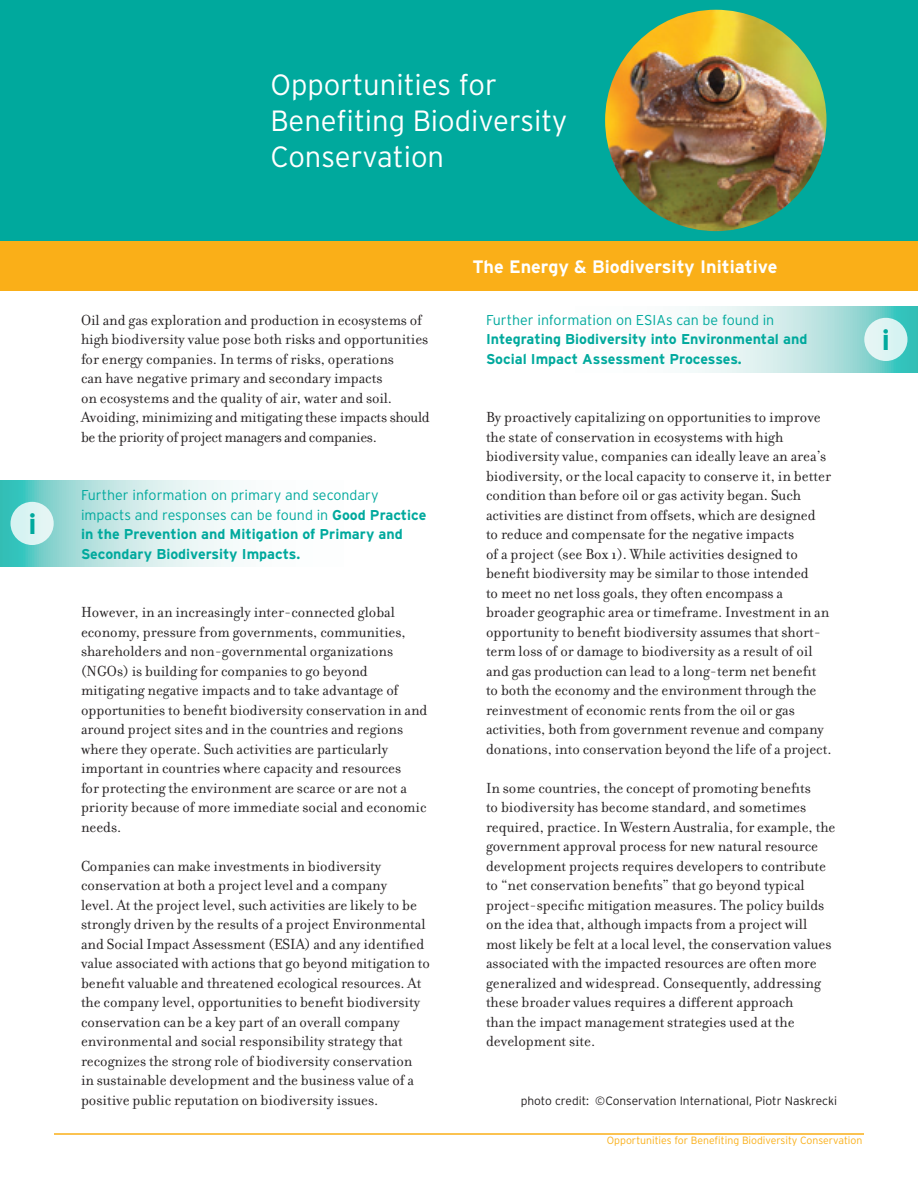
<style>
.page{position:relative;width:918px;height:1188px;background:#fff}
.page>*{position:absolute;margin:0;border:0;box-sizing:border-box;transform-origin:0 0}
.t1{font:300 29.25px "Interstate";color:#fff}
.t2{font:700 28.8px "Interstate";color:#00a99d}
.t3{font:700 18px "Interstate";color:#fff}
.filo_copy{font:15.75px/19.5px "Filosofia";color:#231f20}
.filo_copy-2{font:700 14.25px/19.5px "Interstate";color:#00a99d}
.t4{font:300 12px "Interstate";color:#231f20}
.t5{font:300 10.5px "Interstate";color:#faaf18}
.s1{font-weight:300}
</style>
<div class="page">
<svg style="left:686px;top:306px;width:232px;height:66px;background:#bce5e3"></svg>
<div style="left:864px;top:318px;width:43px;height:43px;background:#ddf4f3;border-radius:50%"></div>
<svg style="left:0;top:481px;width:233px;height:86px;background:#b9e5e2"></svg>
<div style="left:10px;top:502px;width:44px;height:43px;background:#dcf4f3;border-radius:50%"></div>
<div style="left:0;top:0;width:918px;height:242px;background:#00a99d"></div>
<div style="left:0;top:241px;width:918px;height:49px;background:#faaf18"></div>
<img style="left:605px;top:10px;width:221px;height:221px;border-radius:50%">
<hr style="left:54px;top:1133px;width:810px;height:2px;background:#faaf18">
<p class="t2" style="left:28px;top:508px;width:10px">i</p>
<p class="t1" style="left:271px;top:69px;width:228px">Opportunities for</p>
<p class="t1" style="left:271px;top:105px;width:298px">Benefiting Biodiversity</p>
<p class="t1" style="left:271px;top:141px;width:175px">Conservation</p>
<p class="filo_copy" style="left:81px;top:310px;width:350px">Oil and gas exploration and production in ecosystems of high biodiversity value pose both risks and opportunities for energy companies. In terms of risks, operations<br>can have negative primary and secondary impacts<br>on ecosystems and the quality of air, water and soil.<br>Avoiding, minimizing and mitigating these impacts should be the priority of project managers and companies.</p>
<p class="filo_copy-2" style="left:81px;top:485px;width:347px"><span class="s1">Further information on primary and secondary impacts and responses can be found in</span> Good Practice in the Prevention and Mitigation of Primary and Secondary Biodiversity Impacts.</p>
<p class="filo_copy" style="left:81px;top:603px;width:348px">However, in an increasingly inter-connected global economy, pressure from governments, communities, shareholders and non-governmental organizations (NGOs) is building for companies to go beyond mitigating negative impacts and to take advantage of opportunities to benefit biodiversity conservation in and around project sites and in the countries and regions where they operate. Such activities are particularly important in countries where capacity and resources<br>for protecting the environment are scarce or are not a priority because of more immediate social and economic needs.</p>
<p class="filo_copy" style="left:81px;top:856px;width:351px">Companies can make investments in biodiversity conservation at both a project level and a company<br>level. At the project level, such activities are likely to be strongly driven by the results of a project Environmental and Social Impact Assessment (ESIA) and any identified value associated with actions that go beyond mitigation to benefit valuable and threatened ecological resources. At the company level, opportunities to benefit biodiversity conservation can be a key part of an overall company environmental and social responsibility strategy that recognizes the strong role of biodiversity conservation<br>in sustainable development and the business value of a positive public reputation on biodiversity issues.</p>
<p class="t3" style="left:472px;top:256px;width:307px">The Energy &amp; Biodiversity Initiative</p>
<p class="filo_copy-2" style="left:486px;top:310px;width:323px"><span class="s1">Further information on ESIAs can be found in<br></span>Integrating Biodiversity into Environmental and<br>Social Impact Assessment Processes.</p>
<p class="filo_copy" style="left:486px;top:408px;width:347px">By proactively capitalizing on opportunities to improve the state of conservation in ecosystems with high biodiversity value, companies can ideally leave an area’s biodiversity, or the local capacity to conserve it, in better condition than before oil or gas activity began. Such activities are distinct from offsets, which are designed to reduce and compensate for the negative impacts<br>of a project (see Box 1). While activities designed to benefit biodiversity may be similar to those intended<br>to meet no net loss goals, they often encompass a broader geographic area or timeframe. Investment in an opportunity to benefit biodiversity assumes that short&shy;term loss of or damage to biodiversity as a result of oil and gas production can lead to a long-term net benefit to both the economy and the environment through the reinvestment of economic rents from the oil or gas activities, both from government revenue and company donations, into conservation beyond the life of a project.</p>
<p class="filo_copy" style="left:486px;top:778px;width:351px">In some countries, the concept of promoting benefits<br>to biodiversity has become standard, and sometimes required, practice. In Western Australia, for example, the government approval process for new natural resource development projects requires developers to contribute to “net conservation benefits” that go beyond typical project-specific mitigation measures. The policy builds on the idea that, although impacts from a project will most likely be felt at a local level, the conservation values associated with the impacted resources are often more generalized and widespread. Consequently, addressing these broader values requires a different approach<br>than the impact management strategies used at the development site.</p>
<p class="t4" style="left:521px;top:1094px;width:318px">photo credit: ©Conservation International, Piotr Naskrecki</p>
<p class="t5" style="left:607px;top:1134px;width:257px">Opportunities for Benefiting Biodiversity Conservation</p>
<p class="t2" style="left:882px;top:324px;width:10px">i</p>
</div>
